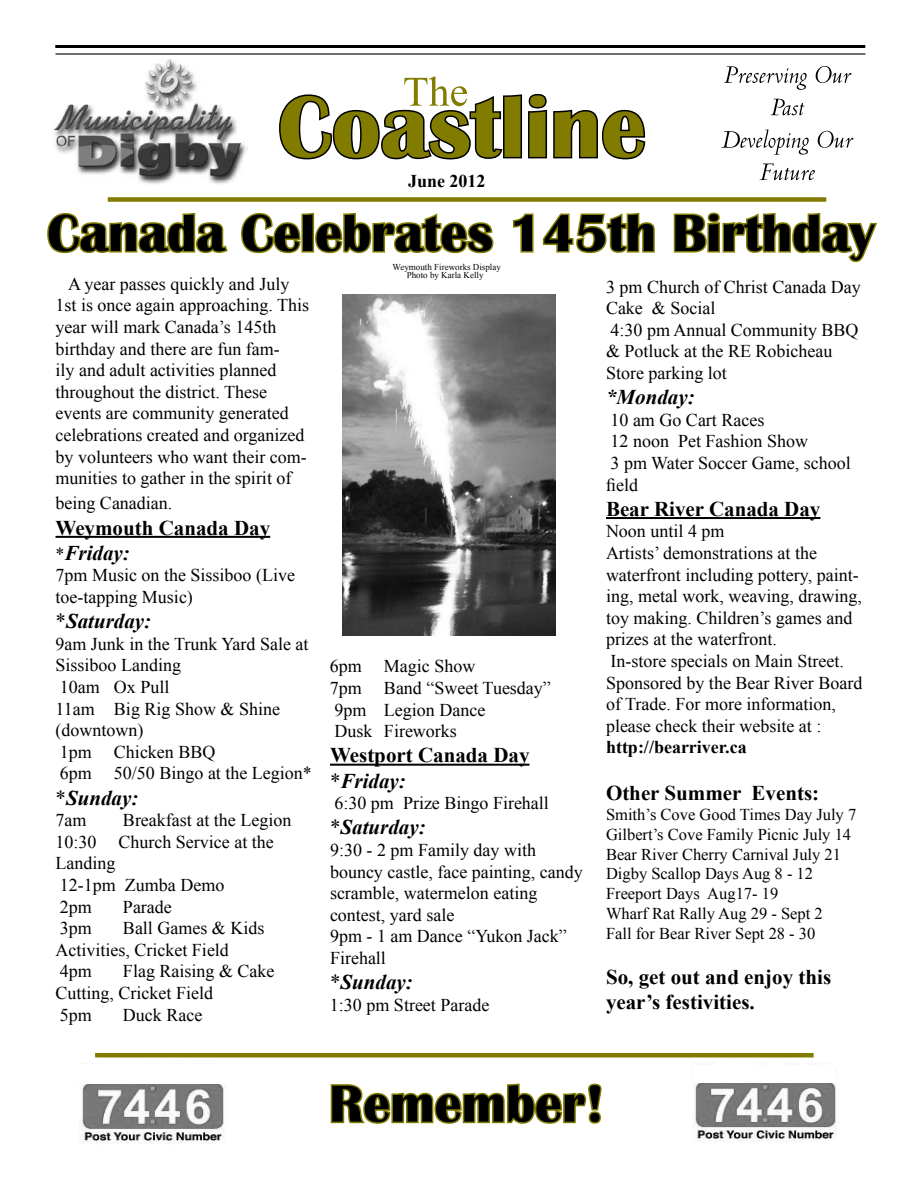
<style>
.page{position:relative;width:918px;height:1188px;background:#fff}
.page>*{position:absolute;margin:0;border:0;box-sizing:border-box;transform-origin:0 0}
.t1{font:700 90px "Britannic";color:#817c00}
.t2{font:700 54px "Britannic";color:#000}
.t3{font:700 21px/25.2px "Times New Roman";color:#000}
.t4{font:italic 700 21px "Times New Roman";color:#000}
.t5{font:18px/21.6px "Times New Roman";color:#000}
.t6{font:700 18px "Times New Roman";color:#000}
.t7{font:16.5px/19.8px "Times New Roman";color:#000}
.t8{font:9px "Times New Roman";color:#000}
.s1{font-weight:400;font-size:18px}
.s2{font-style:italic}
.s3{font-weight:400;font-style:normal}
.s4{font-weight:400}
</style>
<div class="page">
<div style="left:108px;top:197px;width:718px;height:5px;background:#817c00"></div>
<div style="left:95px;top:1053px;width:719px;height:5px;background:#817c00"></div>
<hr style="left:55px;top:45px;width:810px;height:3px;background:#000">
<svg style="left:724px;top:66px;width:127px;height:24px"></svg>
<svg style="left:771px;top:99px;width:34px;height:16px"></svg>
<svg style="left:721px;top:129px;width:132px;height:26px"></svg>
<svg style="left:760px;top:164px;width:55px;height:16px"></svg>
<img style="left:53px;top:59px;width:194px;height:125px">
<hr style="left:56px;top:53px;width:810px;height:2px;background:#000">
<hr style="left:56px;top:536px;width:214px;height:2px;background:#000">
<hr style="left:330px;top:764px;width:200px;height:2px;background:#000">
<hr style="left:606px;top:517px;width:214px;height:2px;background:#000">
<svg style="left:47px;top:212px;width:181px;height:42px"></svg>
<svg style="left:241px;top:212px;width:253px;height:42px"></svg>
<svg style="left:513px;top:213px;width:21px;height:40px"></svg>
<svg style="left:542px;top:212px;width:113px;height:42px"></svg>
<svg style="left:673px;top:212px;width:204px;height:51px"></svg>
<img style="left:342px;top:294px;width:213px;height:342px">
<img style="left:692px;top:1062px;width:145px;height:80px">
<svg style="left:329px;top:1057px;width:274px;height:67px"></svg>
<img style="left:81px;top:1084px;width:144px;height:60px">
<svg style="left:279px;top:77px;width:367px;height:83px"></svg>
<div style="left:693px;top:1065px;width:141px;height:18px;background:#fff"></div>
<h1 class="t1" style="left:278px;top:76px;width:370px">Coastline</h1>
<p class="t6" style="left:408px;top:168px;width:79px">June 2012</p>
<h2 class="t2" style="left:47px;top:203px;width:829px">Canada Celebrates 145th Birthday</h2>
<p class="t5" style="left:56px;top:273px;width:255px;text-indent:13px">A year passes quickly and July<br>1st is once again approaching. This year will mark Canada’s 145th birthday and there are fun fam-<br>ily and adult activities planned throughout the district. These events are community generated celebrations created and organized by volunteers who want their com&shy;munities to gather in the spirit of</p>
<p class="t5" style="left:56px;top:492px;width:118px">being Canadian.</p>
<p class="t3" style="left:55px;top:514px;width:216px">Weymouth Canada Day <span class="s1">*</span><span class="s2">Friday:</span></p>
<p class="t5" style="left:56px;top:564px;width:241px">7pm Music on the Sissiboo (Live toe-tapping Music)</p>
<p class="t4" style="left:56px;top:606px;width:97px"><span class="s3">*</span>Saturday:</p>
<p class="t5" style="left:55px;top:633px;width:258px">9am Junk in the Trunk Yard Sale at<br>Sissiboo Landing<br>10am Ox Pull<br>11am Big Rig Show &amp; Shine (downtown)<br>1pm Chicken BBQ<br>6pm 50/50 Bingo at the Legion*</p>
<p class="t4" style="left:56px;top:783px;width:84px"><span class="s3">*</span>Sunday:</p>
<p class="t5" style="left:55px;top:809px;width:32px">7am</p>
<p class="t5" style="left:55px;top:809px;width:237px;text-indent:68px">Breakfast at the Legion<br>10:30 Church Service at the<br>Landing<br>12-1pm Zumba Demo<br>2pm</p>
<p class="t5" style="left:123px;top:895px;width:50px">Parade</p>
<p class="t5" style="left:55px;top:917px;width:210px;text-indent:68px">Ball Games &amp; Kids<br>Activities, Cricket Field<br>4pm</p>
<p class="t5" style="left:60px;top:917px;width:34px">3pm</p>
<p class="t5" style="left:55px;top:960px;width:221px;text-indent:68px">Flag Raising &amp; Cake<br>Cutting, Cricket Field<br>5pm</p>
<p class="t5" style="left:123px;top:1003px;width:81px">Duck Race</p>
<p class="t8" style="left:393px;top:261px;width:110px">Weymouth Fireworks Display</p>
<p class="t8" style="left:407px;top:269px;width:78px">Photo by Karla Kelly</p>
<p class="t5" style="left:330px;top:655px;width:222px">6pm Magic Show<br>7pm Band “Sweet Tuesday”<br>9pm Legion Dance<br>Dusk Fireworks</p>
<p class="t3" style="left:330px;top:742px;width:201px">Westport Canada Day <span class="s4">*</span><span class="s2">Friday:</span></p>
<p class="t5" style="left:334px;top:792px;width:216px">6:30 pm Prize Bingo Firehall</p>
<p class="t4" style="left:330px;top:813px;width:97px"><span class="s3">*</span>Saturday:</p>
<p class="t5" style="left:330px;top:839px;width:254px">9:30 - 2 pm Family day with bouncy castle, face painting, candy scramble, watermelon eating contest, yard sale<br>9pm - 1 am Dance “Yukon Jack”<br>Firehall</p>
<p class="t4" style="left:330px;top:968px;width:84px"><span class="s3">*</span>Sunday:</p>
<p class="t5" style="left:330px;top:994px;width:161px">1:30 pm Street Parade</p>
<p class="t5" style="left:606px;top:275px;width:256px">3 pm Church of Christ Canada Day<br>Cake &amp; Social<br>4:30 pm Annual Community BBQ &amp; Potluck at the RE Robicheau<br>Store parking lot</p>
<p class="t4" style="left:606px;top:382px;width:90px">*Monday:</p>
<p class="t5" style="left:606px;top:409px;width:246px">10 am Go Cart Races<br>12 noon Pet Fashion Show<br>3 pm Water Soccer Game, school field</p>
<p class="t3" style="left:606px;top:496px;width:216px">Bear River Canada Day</p>
<p class="t5" style="left:606px;top:520px;width:258px">Noon until 4 pm<br>Artists’ demonstrations at the waterfront including pottery, paint&shy;ing, metal work, weaving, drawing, toy making. Children’s games and prizes at the waterfront.<br>In-store specials on Main Street.<br>Sponsored by the Bear River Board of Trade. For more information, please check their website at :</p>
<p class="t6" style="left:606px;top:735px;width:142px">http://bearriver.ca</p>
<p class="t3" style="left:606px;top:780px;width:215px">Other Summer Events:</p>
<p class="t7" style="left:606px;top:804px;width:252px">Smith’s Cove Good Times Day July 7<br>Gilbert’s Cove Family Picnic July 14<br>Bear River Cherry Carnival July 21<br>Digby Scallop Days Aug 8 - 12<br>Freeport Days Aug17- 19<br>Wharf Rat Rally Aug 29 - Sept 2<br>Fall for Bear River Sept 28 - 30</p>
<p class="t3" style="left:606px;top:964px;width:227px">So, get out and enjoy this year’s festivities.</p>
<h2 class="t2" style="left:329px;top:1073px;width:277px">Remember!</h2>
</div>
